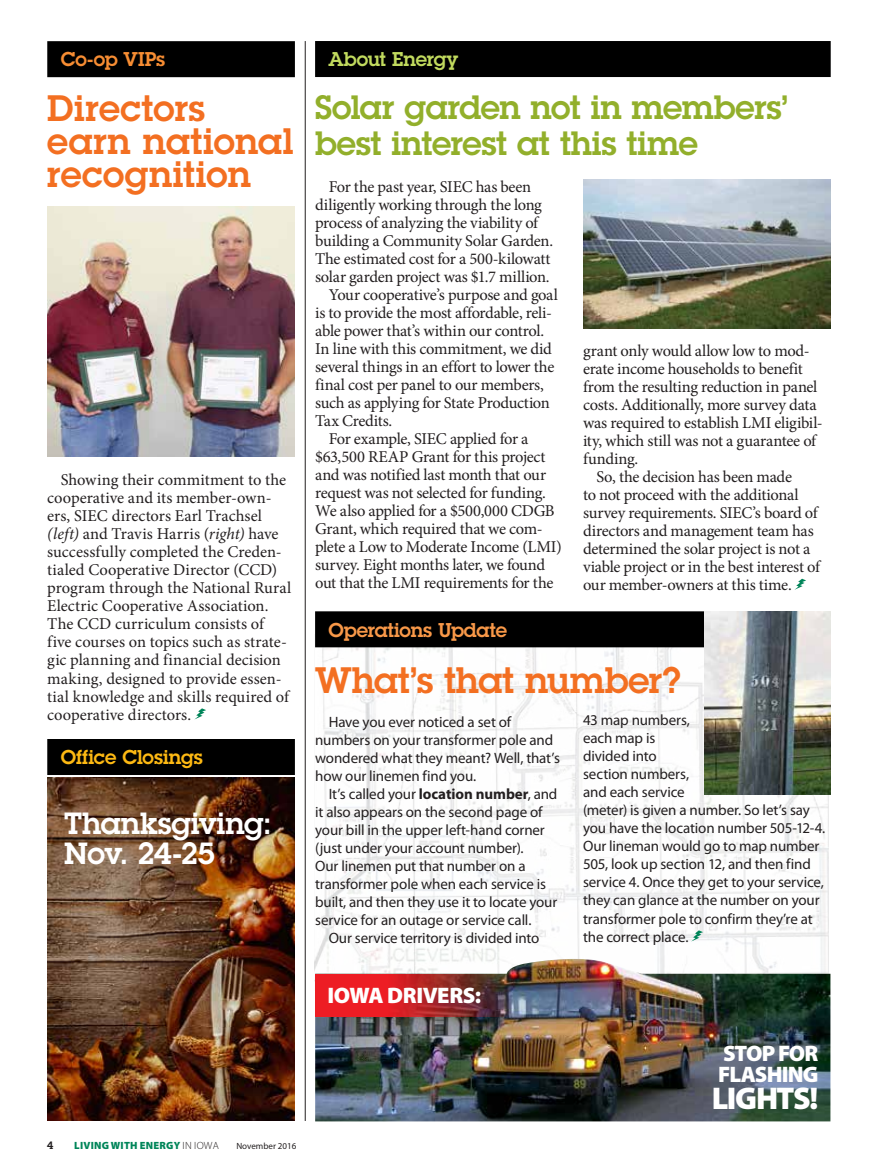
<style>
.page{position:relative;width:878px;height:1175px;background:#fff}
.page>*{position:absolute;margin:0;border:0;box-sizing:border-box;transform-origin:0 0}
.t1{font:600 36px/33px "Lubalin Graph";letter-spacing:.005em;color:#f36f21}
.t2{font:600 33px/36px "Lubalin Graph";letter-spacing:-.015em;color:#92af2b}
.t3{font:900 31.5px "Myriad Pro";letter-spacing:-.045em;color:#fff}
.t4{font:600 30px/30px "Lubalin Graph";letter-spacing:-.01em;color:#fff}
.t5{font:900 22.5px/21px "Myriad Pro";letter-spacing:-.035em;color:#fff}
.t6{font:600 19.5px "Lubalin Graph";letter-spacing:-.005em;color:#f89848}
.t7{font:600 19.5px "Lubalin Graph";letter-spacing:-.005em;color:#fdb913}
.t8{font:600 19.5px "Lubalin Graph";letter-spacing:-.01em;color:#c1da5e}
.t9{font:600 19.5px "Lubalin Graph";letter-spacing:-.005em;color:#f78d33}
.t10{font:16.5px/18px "Minion Pro";letter-spacing:-.015em;color:#231f20}
.t11{font:15px/18px "Myriad Pro";letter-spacing:-.01em;color:#231f20}
.t12{font:900 10.5px "Myriad Pro";letter-spacing:.02em;color:#008559}
.t13{font:600 10.5px "Lubalin Graph";color:#231f20}
.t14{font:9px "Myriad Pro";color:#231f20}
.s1{font-style:italic}
.s2{font-weight:300;color:#231f20}
.s3{font-weight:700}
</style>
<div class="page">
<img style="left:315px;top:647px;width:513px;height:311px">
<div style="left:315px;top:41px;width:515px;height:36px;background:#000"></div>
<svg style="left:794px;top:578px;width:12px;height:12px"></svg>
<img style="left:583px;top:179px;width:247px;height:149px">
<div style="left:315px;top:611px;width:389px;height:36px;background:#000"></div>
<svg style="left:691px;top:930px;width:12px;height:11px"></svg>
<img style="left:315px;top:958px;width:515px;height:163px">
<img style="left:315px;top:973px;width:199px;height:43px">
<img style="left:704px;top:611px;width:126px;height:184px">
<hr style="left:305px;top:41px;width:1px;height:1080px;background:#231f20">
<img style="left:47px;top:778px;width:248px;height:342px">
<div style="left:47px;top:739px;width:248px;height:36px;background:#000"></div>
<div style="left:47px;top:41px;width:248px;height:36px;background:#000"></div>
<img style="left:47px;top:206px;width:248px;height:250px">
<svg style="left:195px;top:708px;width:11px;height:11px"></svg>
<p class="t9" style="left:61px;top:47px;width:106px">Co-op VIPs</p>
<h1 class="t1" style="left:47px;top:91px;width:248px">Directors earn national recognition</h1>
<p class="t10" style="left:47px;top:471px;width:245px;text-indent:13px">Showing their commitment to the cooperative and its member-own&shy;ers, SIEC directors Earl Trachsel <span class="s1">(left)</span> and Travis Harris (<span class="s1">right)</span> have successfully completed the Creden&shy;tialed Cooperative Director (CCD) program through the National Rural Electric Cooperative Association.<br>The CCD curriculum consists of five courses on topics such as strate&shy;gic planning and financial decision making, designed to provide essen&shy;tial knowledge and skills required of cooperative directors.</p>
<p class="t7" style="left:61px;top:744px;width:144px">Office Closings</p>
<h3 class="t4" style="left:64px;top:808px;width:209px">Thanksgiving:<br>Nov. 24-25</h3>
<p class="t13" style="left:47px;top:1138px;width:8px">4</p>
<p class="t12" style="left:74px;top:1139px;width:146px">LIVING WITH ENERGY <span class="s2">IN IOWA</span></p>
<p class="t14" style="left:236px;top:1140px;width:62px">November 2016</p>
<p class="t8" style="left:328px;top:46px;width:131px">About Energy</p>
<h2 class="t2" style="left:315px;top:88px;width:474px">Solar garden not in members’ best interest at this time</h2>
<p class="t10" style="left:328px;top:177px;width:204px">For the past year, SIEC has been</p>
<p class="t10" style="left:315px;top:195px;width:228px">diligently working through the long</p>
<p class="t10" style="left:315px;top:213px;width:224px">process of analyzing the viability of</p>
<p class="t10" style="left:315px;top:231px;width:239px">building a Community Solar Garden.</p>
<p class="t10" style="left:315px;top:249px;width:237px">The estimated cost for a 500-kilowatt</p>
<p class="t10" style="left:315px;top:267px;width:236px">solar garden project was $1.7 million.</p>
<p class="t10" style="left:328px;top:285px;width:231px">Your cooperative’s purpose and goal</p>
<p class="t10" style="left:315px;top:303px;width:238px">is to provide the most affordable, reli-</p>
<p class="t10" style="left:315px;top:321px;width:230px">able power that’s within our control.</p>
<p class="t10" style="left:315px;top:339px;width:238px">In line with this commitment, we did</p>
<p class="t10" style="left:315px;top:357px;width:241px">several things in an effort to lower the</p>
<p class="t10" style="left:315px;top:375px;width:230px">final cost per panel to our members,</p>
<p class="t10" style="left:315px;top:393px;width:236px">such as applying for State Production</p>
<p class="t10" style="left:315px;top:411px;width:79px">Tax Credits.</p>
<p class="t10" style="left:328px;top:429px;width:201px">For example, SIEC applied for a</p>
<p class="t10" style="left:315px;top:447px;width:232px">$63,500 REAP Grant for this project</p>
<p class="t10" style="left:315px;top:465px;width:232px">and was notified last month that our</p>
<p class="t10" style="left:315px;top:483px;width:232px">request was not selected for funding.</p>
<p class="t10" style="left:315px;top:501px;width:241px">We also applied for a $500,000 CDGB</p>
<p class="t10" style="left:315px;top:519px;width:229px">Grant, which required that we com-</p>
<p class="t10" style="left:315px;top:537px;width:248px">plete a Low to Moderate Income (LMI)</p>
<p class="t10" style="left:315px;top:555px;width:231px">survey. Eight months later, we found</p>
<p class="t10" style="left:315px;top:573px;width:240px">out that the LMI requirements for the</p>
<p class="t10" style="left:583px;top:341px;width:228px">grant only would allow low to mod-</p>
<p class="t10" style="left:583px;top:359px;width:221px">erate income households to benefit</p>
<p class="t10" style="left:583px;top:377px;width:236px">from the resulting reduction in panel</p>
<p class="t10" style="left:583px;top:395px;width:235px">costs. Additionally, more survey data</p>
<p class="t10" style="left:583px;top:413px;width:241px">was required to establish LMI eligibil-</p>
<p class="t10" style="left:583px;top:431px;width:234px">ity, which still was not a guarantee of</p>
<p class="t10" style="left:583px;top:449px;width:57px">funding.</p>
<p class="t10" style="left:596px;top:467px;width:197px">So, the decision has been made</p>
<p class="t10" style="left:583px;top:485px;width:217px">to not proceed with the additional</p>
<p class="t10" style="left:583px;top:503px;width:236px">survey requirements. SIEC’s board of</p>
<p class="t10" style="left:583px;top:521px;width:232px">directors and management team has</p>
<p class="t10" style="left:583px;top:539px;width:229px">determined the solar project is not a</p>
<p class="t10" style="left:583px;top:557px;width:238px">viable project or in the best interest of</p>
<p class="t10" style="left:583px;top:575px;width:210px">our member-owners at this time.</p>
<p class="t6" style="left:328px;top:616px;width:180px">Operations Update</p>
<h1 class="t1" style="left:315px;top:662px;width:368px">What’s that number?</h1>
<p class="t11" style="left:315px;top:712px;width:246px;text-indent:14px">Have you ever noticed a set of numbers on your transformer pole and wondered what they meant? Well, that’s how our linemen find you.</p>
<p class="t11" style="left:315px;top:784px;width:244px;text-indent:14px">It’s called your <span class="s3">location number</span>, and it also appears on the second page of your bill in the upper left-hand corner (just under your account number).<br>Our linemen put that number on a transformer pole when each service is built, and then they use it to locate your service for an outage or service call.</p>
<p class="t11" style="left:328px;top:928px;width:212px">Our service territory is divided into</p>
<p class="t11" style="left:583px;top:711px;width:244px">43 map numbers,<br>each map is<br>divided into<br>section numbers,<br>and each service<br>(meter) is given a number. So let’s say you have the location number 505-12-4.<br>Our lineman would go to map number<br>505, look up section 12, and then find service 4. Once they get to your service, they can glance at the number on your transformer pole to confirm they’re at the correct place.</p>
<h3 class="t5" style="left:327px;top:985px;width:155px">IOWA DRIVERS:</h3>
<h3 class="t5" style="left:718px;top:1043px;width:102px">STOP FOR<br>FLASHING</h3>
<h3 class="t3" style="left:711px;top:1080px;width:108px">LIGHTS!</h3>
</div>
